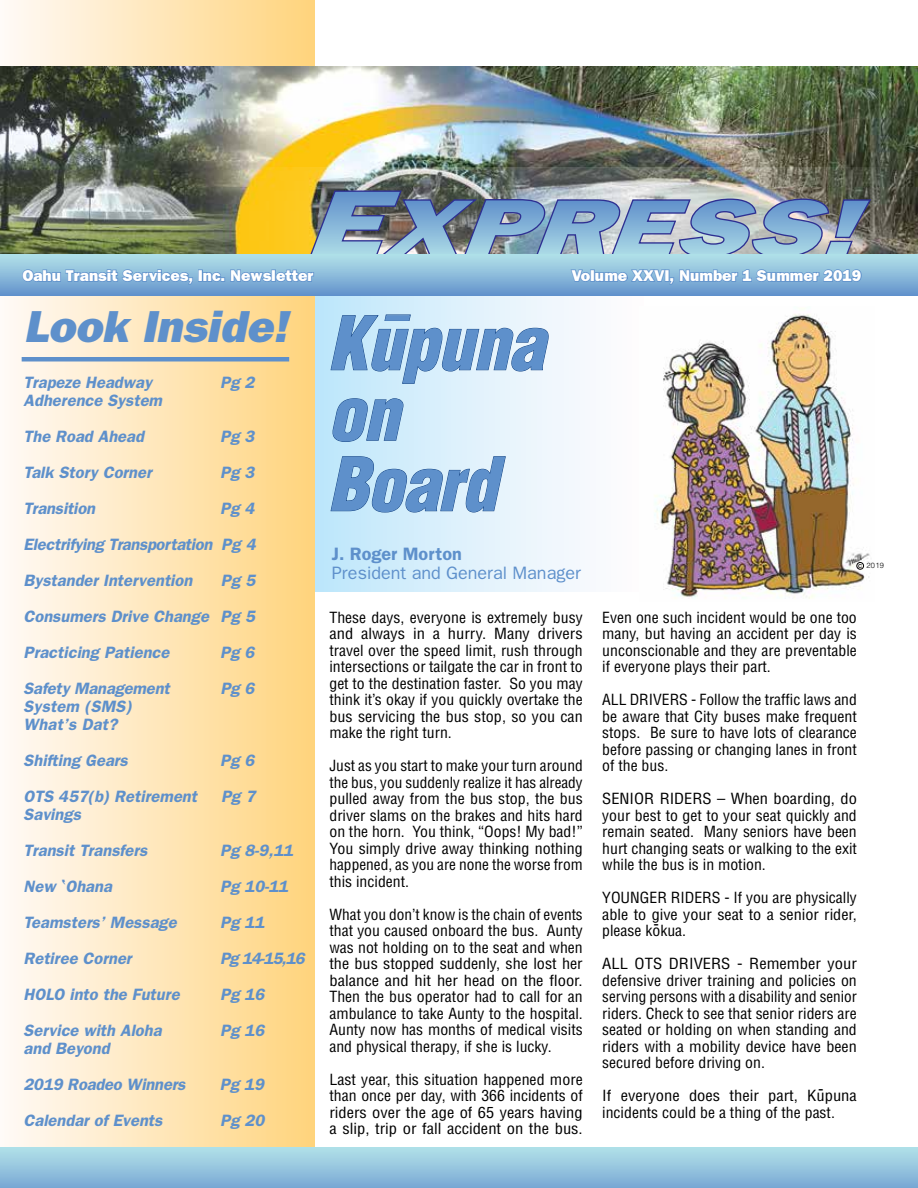
<style>
.page{position:relative;width:918px;height:1188px;background:#fff}
.page>*{position:absolute;margin:0;border:0;box-sizing:border-box;transform-origin:0 0}
.t1{font:italic 900 condensed 72px/70.5px "Helvetica";letter-spacing:-.01em;color:#5e90cb}
.t2{font:italic 900 condensed 48px "Helvetica";color:#5e90cb}
.t3{font:italic 800 45px "Franklin Gothic";color:#5e90cb}
.t4{font:18px "Franklin Gothic";color:#5e90cb}
.t5{font:600 18px "Franklin Gothic";color:#5e90cb}
.t6{font:italic 600 16.5px/36px "Franklin Gothic";color:#5e90cb}
.t7{font:condensed 16.5px "Helvetica";color:#000}
.t8{font:800 15.75px "Franklin Gothic";color:#fff}
.t9{font:condensed 15px/16.5px "Helvetica";color:#000;text-align:justify}
.t10{font:condensed 15px/16.5px "Helvetica";color:#000;text-align:justify;scale:1.05 1}
.t11{font:condensed 15px/16.5px "Helvetica";color:#000;text-align:justify;scale:1.1 1}
.t12{font:condensed 15px/16.5px "Helvetica";color:#000;text-align:justify;scale:1.09 1}
.t13{font:condensed 15px/16.5px "Helvetica";color:#000;text-align:justify;scale:1.04 1}
.t14{font:condensed 15px/16.5px "Helvetica";color:#000;text-align:justify;scale:1.06 1}
.t15{font:300 7.5px "Helvetica";color:#000}
.s1{font-family:"Helvetica Neue";font-weight:400}
</style>
<div class="page">
<div style="left:309px;top:294px;width:335px;height:298px;background:linear-gradient(to right,#bde6fb,#fffdfd)"></div>
<div style="left:0;top:0;width:315px;height:1188px;background:linear-gradient(to right,#fffaf8,#ffd47d)"></div>
<img style="left:0;top:66px;width:918px;height:188px">
<img style="left:133px;top:167px;width:757px;height:87px">
<div style="left:0;top:1148px;width:918px;height:40px;background:linear-gradient(to bottom,#b2e1e8,#7aaad5)"></div>
<img style="left:639px;top:307px;width:231px;height:292px">
<div style="left:0;top:254px;width:918px;height:42px;background:linear-gradient(to bottom,#b4e3ea,#6494cc)"></div>
<svg style="left:21px;top:269px;width:173px;height:18px;background:#75a6d3"></svg>
<div style="left:198px;top:269px;width:5px;height:13px;border:2px solid #5e90cb"></div>
<img style="left:202px;top:190px;width:670px;height:99px">
<svg style="left:331px;top:398px;width:74px;height:44px;background:#b2d6ec"></svg>
<svg style="left:330px;top:456px;width:176px;height:57px;background:#c0dcef"></svg>
<svg style="left:330px;top:314px;width:221px;height:70px;background:#c7e0f1"></svg>
<div style="left:856px;top:562px;width:8px;height:8px;border:1px solid #000;border-radius:50%"></div>
<div style="left:22px;top:357px;width:267px;height:5px;background:#5e90cb"></div>
<svg style="left:62px;top:880px;width:3px;height:4px"></svg>
<p class="t8" style="left:22px;top:266px;width:293px">Oahu Transit Services, Inc. Newsletter</p>
<p class="t8" style="left:572px;top:266px;width:291px">Volume XXVI, Number 1 Summer 2019</p>
<h3 class="t3" style="left:24px;top:300px;width:265px">Look Inside!</h3>
<p class="t6" style="left:24px;top:364px;width:130px">Trapeze Headway</p>
<p class="t6" style="left:220px;top:364px;width:36px">Pg 2</p>
<p class="t6" style="left:24px;top:382px;width:140px">Adherence System<br>The Road Ahead</p>
<p class="t6" style="left:220px;top:418px;width:36px">Pg 3</p>
<p class="t6" style="left:24px;top:454px;width:130px">Talk Story Corner</p>
<p class="t6" style="left:220px;top:454px;width:36px">Pg 3</p>
<p class="t6" style="left:24px;top:490px;width:73px">Transition</p>
<p class="t6" style="left:24px;top:490px;width:234px;text-align:justify;text-indent:197px">Pg 4<br>Electrifying Transportation Pg 4<br>Bystander Intervention</p>
<p class="t6" style="left:24px;top:562px;width:233px;text-align:justify;text-indent:197px">Pg 5<br>Consumers Drive Change Pg 5<br>Practicing Patience</p>
<p class="t6" style="left:220px;top:634px;width:36px">Pg 6</p>
<p class="t6" style="left:24px;top:670px;width:148px">Safety Management</p>
<p class="t6" style="left:221px;top:670px;width:35px">Pg 6</p>
<p class="t6" style="left:24px;top:697px;width:110px;line-height:18px">System (SMS)<br>What’s Dat?</p>
<p class="t6" style="left:24px;top:742px;width:106px">Shifting Gears</p>
<p class="t6" style="left:220px;top:742px;width:36px">Pg 6</p>
<p class="t6" style="left:24px;top:778px;width:175px">OTS 457(b) Retirement</p>
<p class="t6" style="left:221px;top:778px;width:36px">Pg 7</p>
<p class="t6" style="left:24px;top:796px;width:125px">Savings<br>Transit Transfers</p>
<p class="t6" style="left:220px;top:832px;width:74px">Pg 8-9,11</p>
<p class="t6" style="left:24px;top:868px;width:90px">New Ohana</p>
<p class="t6" style="left:220px;top:868px;width:69px">Pg 10-11</p>
<p class="t6" style="left:24px;top:904px;width:155px">Teamsters’ Message</p>
<p class="t6" style="left:220px;top:904px;width:46px">Pg 11</p>
<p class="t6" style="left:24px;top:940px;width:109px">Retiree Corner</p>
<p class="t6" style="left:220px;top:940px;width:86px">Pg 14-15,16</p>
<p class="t6" style="left:24px;top:976px;width:158px">HOLO into the Future</p>
<p class="t6" style="left:220px;top:976px;width:46px">Pg 16</p>
<p class="t6" style="left:24px;top:1012px;width:140px">Service with Aloha</p>
<p class="t6" style="left:220px;top:1012px;width:46px">Pg 16</p>
<p class="t6" style="left:24px;top:1030px;width:163px">and Beyond<br>2019 Roadeo Winners</p>
<p class="t6" style="left:220px;top:1066px;width:46px">Pg 19</p>
<p class="t6" style="left:24px;top:1102px;width:140px">Calendar of Events</p>
<p class="t6" style="left:220px;top:1102px;width:46px">Pg 20</p>
<h2 class="t2" style="left:382px;top:285px;width:25px">–</h2>
<h1 class="t1" style="left:328px;top:307px;width:218px">Kupuna on<br>Board</h1>
<p class="t5" style="left:332px;top:543px;width:131px">J. Roger Morton</p>
<p class="t4" style="left:332px;top:563px;width:251px">President and General Manager</p>
<p class="t10" style="left:329px;top:609px;width:243px">These days, everyone is extremely busy and always in a hurry. Many drivers travel over the speed limit, rush through intersections or tailgate the car in front to get to the destination faster. So you may think it’s okay if you quickly overtake the bus servicing the bus stop, so you can make the right turn.</p>
<p class="t9" style="left:329px;top:757px;width:255px">Just as you start to make your turn around the bus, you suddenly realize it has already pulled away from the bus stop, the bus driver slams on the brakes and hits hard on the horn. You think, “Oops! My bad!” You simply drive away thinking nothing happened, as you are none the worse from this incident.</p>
<p class="t9" style="left:329px;top:906px;width:255px">What you don’t know is the chain of events that you caused onboard the bus. Aunty was not holding on to the seat and when the bus stopped suddenly, she lost her balance and hit her head on the floor.<br>Then the bus operator had to call for an ambulance to take Aunty to the hospital.<br>Aunty now has months of medical visits and physical therapy, if she is lucky.</p>
<p class="t14" style="left:329px;top:1071px;width:240px">Last year, this situation happened more than once per day, with 366 incidents of riders over the age of 65 years having a slip, trip or fall accident on the bus.</p>
<p class="t15" style="left:858px;top:561px;width:27px"><span class="s1">c</span> 2019</p>
<p class="t10" style="left:602px;top:609px;width:244px">Even one such incident would be one too many, but having an accident per day is unconscionable and they are preventable if everyone plays their part.</p>
<p class="t13" style="left:602px;top:691px;width:246px">ALL DRIVERS - Follow the traffic laws and be aware that City buses make frequent stops. Be sure to have lots of clearance before passing or changing lanes in front of the bus.</p>
<p class="t12" style="left:602px;top:790px;width:235px">SENIOR RIDERS – When boarding, do your best to get to your seat quickly and remain seated. Many seniors have been hurt changing seats or walking to the exit while the bus is in motion.</p>
<p class="t10" style="left:602px;top:889px;width:244px">YOUNGER RIDERS - If you are physically able to give your seat to a senior rider, please kokua.</p>
<p class="t11" style="left:602px;top:955px;width:233px">ALL OTS DRIVERS - Remember your defensive driver training and policies on serving persons with a disability and senior riders. Check to see that senior riders are seated or holding on when standing and riders with a mobility device have been secured before driving on.</p>
<p class="t11" style="left:602px;top:1087px;width:233px">If everyone does their part, Kupuna incidents could be a thing of the past.</p>
<p class="t7" style="left:653px;top:914px;width:7px">-</p>
<p class="t7" style="left:818px;top:1079px;width:7px">-</p>
</div>
